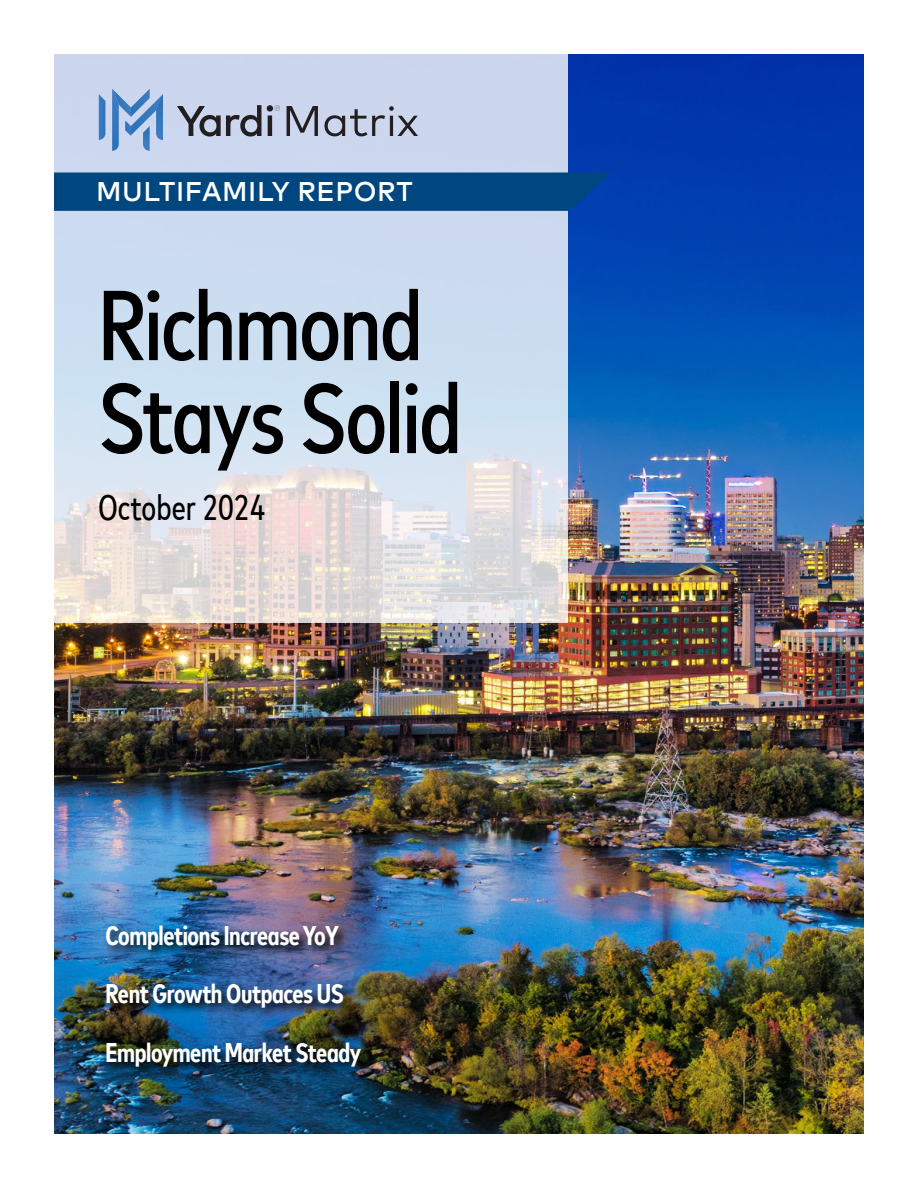
<style>
.page{position:relative;width:918px;height:1188px;background:#fff}
.page>*{position:absolute;margin:0;border:0;box-sizing:border-box;transform-origin:0 0}
.t1{font:500 condensed 99px/93px "Mark Offc Pro";letter-spacing:-.02em;color:#000}
.t2{font:condensed 36px "Mark Offc Pro";color:#000}
.t3{font:700 condensed 27px/58.5px "Mark Offc Pro";letter-spacing:-.015em;color:#fff}
.t4{font:500 27px "Mark Offc Pro";letter-spacing:.02em;color:#fff}
</style>
<div class="page">
<img style="left:54px;top:54px;width:810px;height:1080px">
<svg style="left:54px;top:54px;width:513px;height:569px;background:#d4ddeb"></svg>
<div style="left:54px;top:173px;width:557px;height:38px;background:#00467f"></div>
<img style="left:103px;top:923px;width:271px;height:156px">
<svg style="left:177px;top:105px;width:84px;height:32px;background:#9197a7"></svg>
<svg style="left:267px;top:105px;width:13px;height:31px"></svg>
<svg style="left:287px;top:106px;width:31px;height:30px"></svg>
<svg style="left:324px;top:106px;width:94px;height:30px;background:#a3abbd"></svg>
<svg style="left:99px;top:94px;width:6px;height:46px"></svg>
<svg style="left:112px;top:89px;width:51px;height:62px;background:#8aadd9"></svg>
<p class="t4" style="left:96px;top:171px;width:318px">MULTIFAMILY REPORT</p>
<h1 class="t1" style="left:98px;top:271px;width:366px">Richmond<br>Stays Solid</h1>
<h2 class="t2" style="left:98px;top:481px;width:169px">October 2024</h2>
<p class="t3" style="left:105px;top:904px;width:257px">Completions Increase YoY<br>Rent Growth Outpaces US<br>Employment Market Steady</p>
</div>
